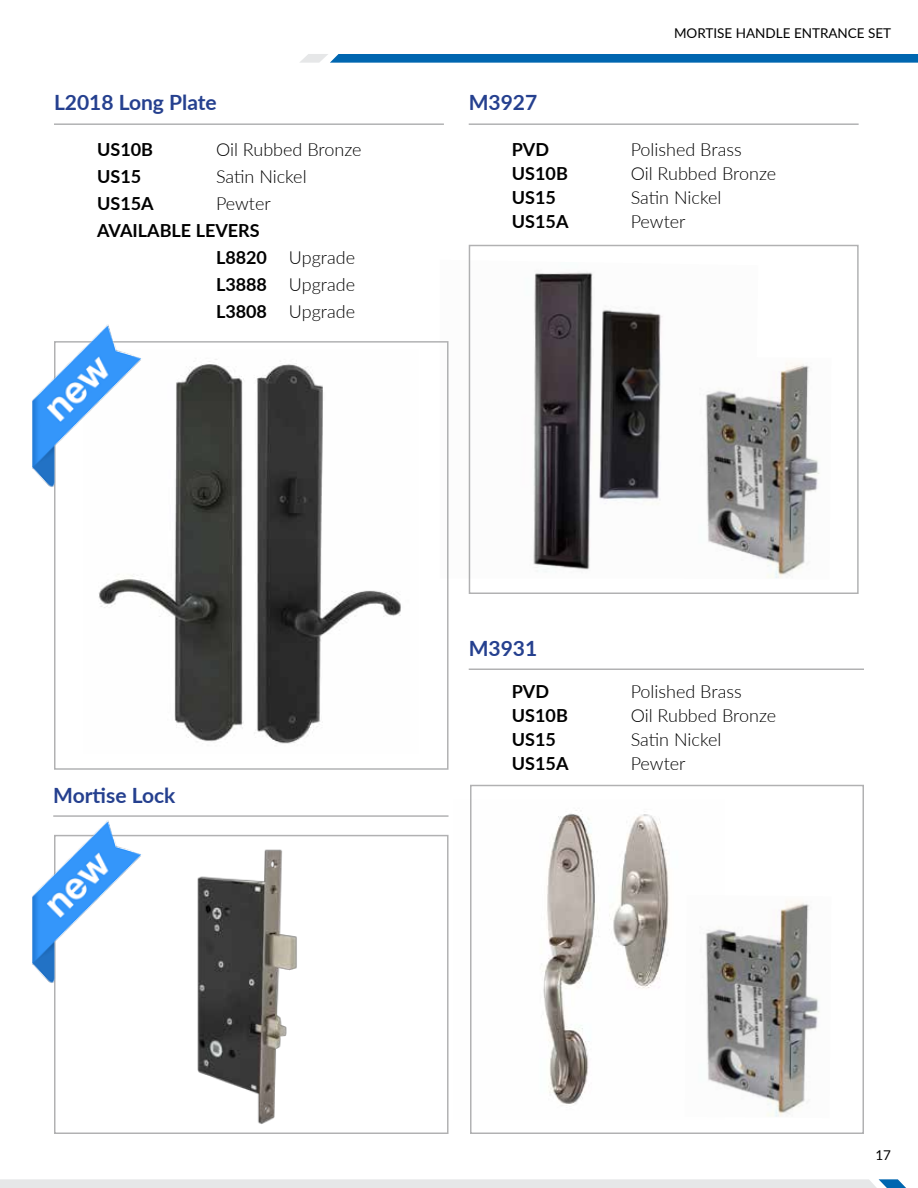
<style>
.page{position:relative;width:918px;height:1188px;background:#fff}
.page>*{position:absolute;margin:0;border:0;box-sizing:border-box;transform-origin:0 0}
.t1{font:700 21px "Lato";color:#25408f}
.t2{font:300 18px "Lato";color:#000}
.t3{font:700 18px/27px "Lato";color:#000}
.t4{font:13.5px "Lato";color:#000}
.s1{font-weight:300}
</style>
<div class="page">
<div style="left:0;top:1179px;width:906px;height:9px;background:#e6e7e8"></div>
<svg style="left:300px;top:54px;width:618px;height:9px;background:#1673b6"></svg>
<img style="left:468px;top:260px;width:195px;height:318px">
<hr style="left:54px;top:123px;width:390px;height:2px;background:#636466">
<img style="left:98px;top:359px;width:303px;height:385px">
<hr style="left:469px;top:669px;width:395px;height:1px;background:#636466">
<hr style="left:53px;top:815px;width:396px;height:2px;background:#636466">
<img style="left:541px;top:810px;width:128px;height:294px">
<hr style="left:469px;top:123px;width:390px;height:2px;background:#636466">
<img style="left:705px;top:901px;width:115px;height:216px">
<img style="left:705px;top:363px;width:115px;height:215px">
<img style="left:154px;top:834px;width:217px;height:300px">
<img style="left:32px;top:324px;width:122px;height:191px">
<img style="left:32px;top:815px;width:122px;height:196px">
<p class="t1" style="left:54px;top:87px;width:164px">L2018 Long Plate</p>
<p class="t3" style="left:97px;top:135px;width:57px">US10B</p>
<p class="t2" style="left:216px;top:137px;width:147px">Oil Rubbed Bronze</p>
<p class="t3" style="left:97px;top:162px;width:46px">US15</p>
<p class="t2" style="left:216px;top:164px;width:92px">Satin Nickel</p>
<p class="t3" style="left:97px;top:189px;width:58px">US15A</p>
<p class="t2" style="left:216px;top:191px;width:56px">Pewter</p>
<p class="t3" style="left:216px;top:216px;width:141px;text-indent:-119px">AVAILABLE LEVERS<br>L8820 <span class="s1">Upgrade<br></span>L3888 <span class="s1">Upgrade<br></span>L3808 <span class="s1">Upgrade</span></p>
<p class="t4" style="left:674px;top:23px;width:219px">MORTISE HANDLE ENTRANCE SET</p>
<p class="t1" style="left:469px;top:87px;width:70px">M3927</p>
<p class="t3" style="left:512px;top:135px;width:39px">PVD</p>
<p class="t2" style="left:631px;top:137px;width:112px">Polished Brass</p>
<p class="t3" style="left:512px;top:159px;width:57px">US10B</p>
<p class="t2" style="left:631px;top:161px;width:147px">Oil Rubbed Bronze</p>
<p class="t3" style="left:512px;top:183px;width:46px">US15</p>
<p class="t2" style="left:631px;top:185px;width:92px">Satin Nickel</p>
<p class="t3" style="left:512px;top:207px;width:58px">US15A</p>
<p class="t2" style="left:631px;top:209px;width:56px">Pewter</p>
<p class="t1" style="left:53px;top:780px;width:124px">Mortise Lock</p>
<p class="t1" style="left:469px;top:633px;width:70px">M3931</p>
<p class="t3" style="left:512px;top:677px;width:39px">PVD</p>
<p class="t2" style="left:631px;top:679px;width:112px">Polished Brass</p>
<p class="t3" style="left:512px;top:701px;width:57px">US10B</p>
<p class="t2" style="left:631px;top:703px;width:147px">Oil Rubbed Bronze</p>
<p class="t3" style="left:512px;top:725px;width:46px">US15</p>
<p class="t2" style="left:631px;top:727px;width:92px">Satin Nickel</p>
<p class="t3" style="left:512px;top:749px;width:58px">US15A</p>
<p class="t2" style="left:631px;top:751px;width:56px">Pewter</p>
<p class="t4" style="left:875px;top:1145px;width:17px">17</p>
</div>
